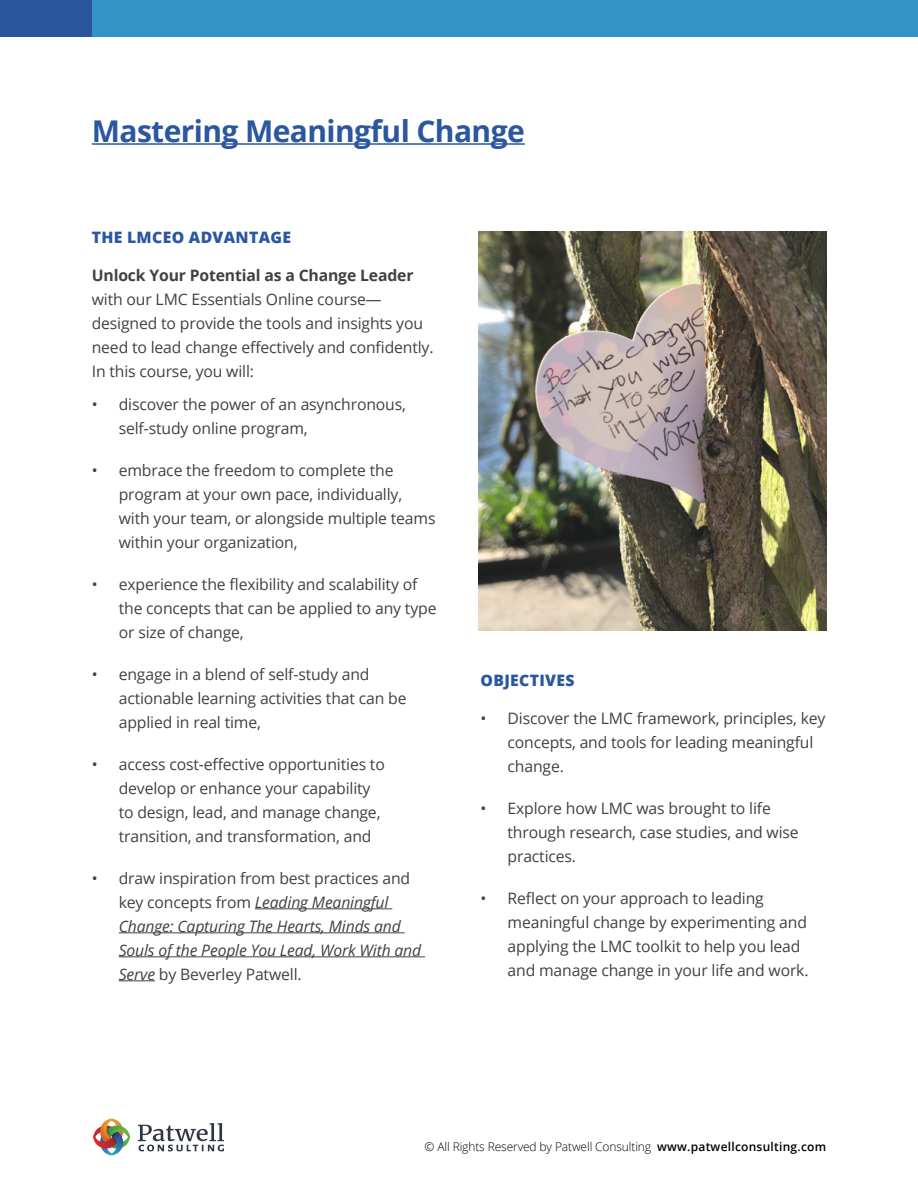
<style>
.page{position:relative;width:918px;height:1188px;background:#fff}
.page>*{position:absolute;margin:0;border:0;box-sizing:border-box;transform-origin:0 0}
.t1{font:700 30px "Open Sans";letter-spacing:-.02em;color:#2b57a0}
.t2{font:15.75px/24px "Open Sans";letter-spacing:-.01em;color:#414042}
.t3{font:italic 15.75px/24px "Open Sans";letter-spacing:-.01em;color:#414042}
.t4{font:700 15.75px "Open Sans";letter-spacing:-.01em;color:#414042}
.t5{font:800 15.75px "Open Sans";letter-spacing:.02em;color:#2b57a0}
.t6{font:300 12px "Open Sans";letter-spacing:-.01em;color:#000}
.s1{font-style:normal}
.s2{font-weight:600}
</style>
<div class="page">
<hr style="left:255px;top:908px;width:137px;height:1px;background:#414042">
<hr style="left:119px;top:932px;width:286px;height:1px;background:#414042">
<hr style="left:119px;top:956px;width:306px;height:1px;background:#414042">
<hr style="left:119px;top:980px;width:36px;height:1px;background:#414042">
<svg style="left:138px;top:1123px;width:86px;height:28px"></svg>
<svg style="left:93px;top:1119px;width:37px;height:37px"></svg>
<div style="left:0;top:0;width:918px;height:37px;background:#3293c6"></div>
<div style="left:0;top:0;width:92px;height:37px;background:#2a569f"></div>
<img style="left:478px;top:231px;width:348px;height:400px">
<hr style="left:92px;top:143px;width:433px;height:2px;background:#2b57a0">
<h1 class="t1" style="left:92px;top:110px;width:434px">Mastering Meaningful Change</h1>
<p class="t5" style="left:92px;top:225px;width:201px">THE LMCEO ADVANTAGE</p>
<p class="t4" style="left:92px;top:264px;width:323px">Unlock Your Potential as a Change Leader</p>
<p class="t2" style="left:92px;top:287px;width:343px">with our LMC Essentials Online course— designed to provide the tools and insights you need to lead change effectively and confidently.<br>In this course, you will:</p>
<p class="t2" style="left:119px;top:392px;width:289px;text-indent:-27px">• discover the power of an asynchronous, self-study online program,</p>
<p class="t2" style="left:119px;top:458px;width:318px;text-indent:-27px">• embrace the freedom to complete the program at your own pace, individually, with your team, or alongside multiple teams within your organization,</p>
<p class="t2" style="left:119px;top:572px;width:319px;text-indent:-27px">• experience the flexibility and scalability of the concepts that can be applied to any type or size of change,</p>
<p class="t2" style="left:119px;top:662px;width:289px;text-indent:-27px">• engage in a blend of self-study and actionable learning activities that can be applied in real time,</p>
<p class="t2" style="left:119px;top:752px;width:268px;text-indent:-27px">• access cost-effective opportunities to develop or enhance your capability to design, lead, and manage change, transition, and transformation, and</p>
<p class="t3" style="left:119px;top:866px;width:304px;text-indent:-27px"><span class="s1">• draw inspiration from best practices and key concepts from</span> Leading Meaningful Change: Capturing The Hearts, Minds and Souls of the People You Lead, Work With and Serve <span class="s1">by Beverley Patwell.</span></p>
<p class="t5" style="left:481px;top:668px;width:95px">OBJECTIVES</p>
<p class="t2" style="left:508px;top:705px;width:319px;text-indent:-27px">• Discover the LMC framework, principles, key concepts, and tools for leading meaningful change.</p>
<p class="t2" style="left:508px;top:795px;width:293px;text-indent:-27px">• Explore how LMC was brought to life through research, case studies, and wise practices.</p>
<p class="t2" style="left:508px;top:885px;width:303px;text-indent:-27px">• Reflect on your approach to leading meaningful change by experimenting and applying the LMC toolkit to help you lead and manage change in your life and work.</p>
<p class="t6" style="left:425px;top:1139px;width:403px">© All Rights Reserved by Patwell Consulting <span class="s2">www.patwellconsulting.com</span></p>
</div>
